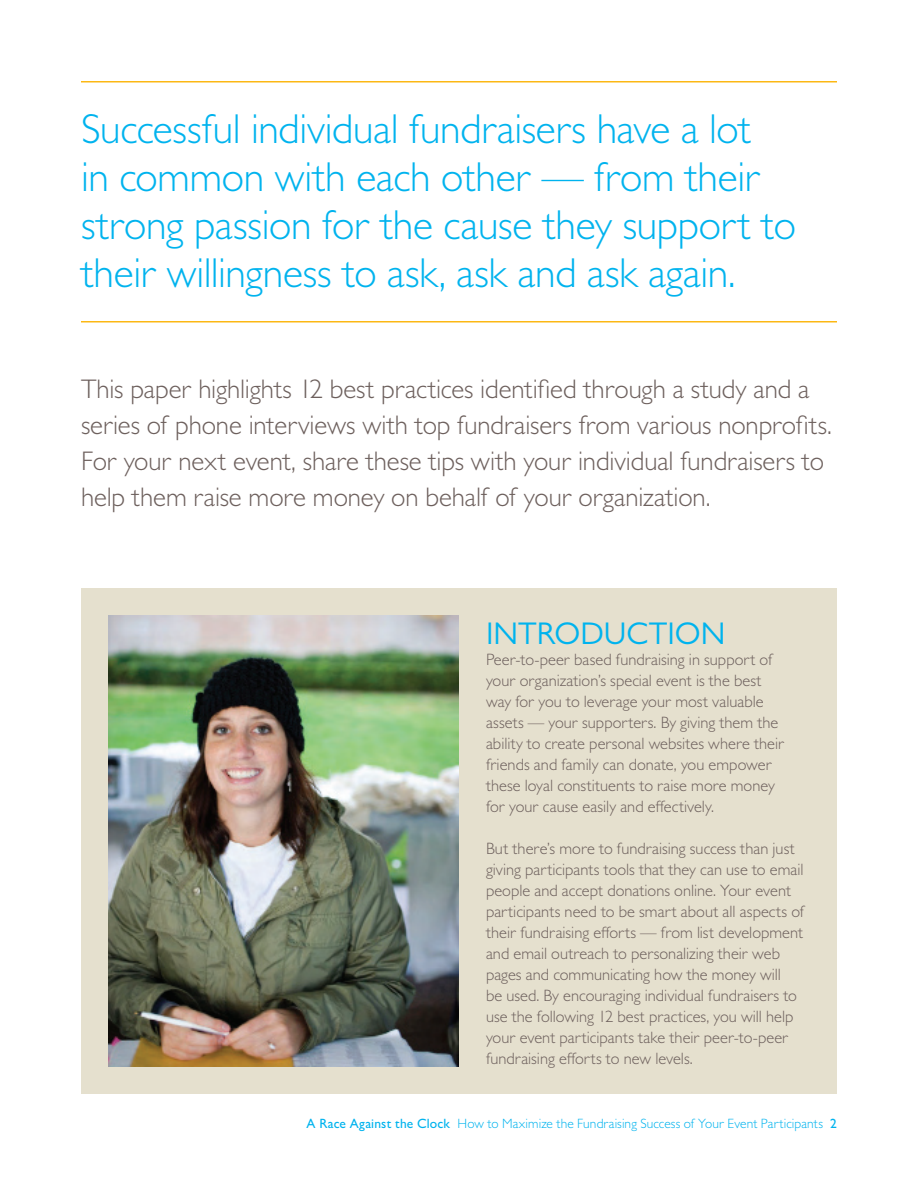
<style>
.page{position:relative;width:918px;height:1188px;background:#fff}
.page>*{position:absolute;margin:0;border:0;box-sizing:border-box;transform-origin:0 0}
.t1{font:300 42px/48px "Gill Sans MT Pro";letter-spacing:-.01em;color:#00b3ee}
.t2{font:31.5px "Gill Sans MT Pro";color:#00b3ee}
.t3{font:300 27px/36px "Gill Sans MT Pro";letter-spacing:-.005em;color:#6d605d}
.t4{font:300 16.5px/21px "Gill Sans MT Pro";color:#6d605d}
.t5{font:300 13.5px "Gill Sans MT Pro";letter-spacing:.01em;color:#00b3ee}
.s1{font-weight:500}
</style>
<div class="page">
<div style="left:81px;top:588px;width:756px;height:506px;background:#e5e0ce"></div>
<hr style="left:81px;top:81px;width:756px;height:1px;background:#fcb814">
<hr style="left:81px;top:321px;width:756px;height:1px;background:#fcb814">
<img style="left:108px;top:615px;width:351px;height:451px">
<h1 class="t1" style="left:81px;top:104px;width:716px">Successful individual fundraisers have a lot<br>in common with each other — from their strong passion for the cause they support to their willingness to ask, ask and ask again.</h1>
<p class="t3" style="left:81px;top:370px;width:753px">This paper highlights 12 best practices identified through a study and a series of phone interviews with top fundraisers from various nonprofits.<br>For your next event, share these tips with your individual fundraisers to help them raise more money on behalf of your organization.</p>
<h2 class="t2" style="left:486px;top:614px;width:241px">INTRODUCTION</h2>
<p class="t4" style="left:486px;top:648px;width:300px">Peer-to-peer based fundraising in support of your organization’s special event is the best way for you to leverage your most valuable assets — your supporters. By giving them the ability to create personal websites where their friends and family can donate, you empower these loyal constituents to raise more money for your cause easily and effectively.</p>
<p class="t4" style="left:486px;top:837px;width:320px">But there’s more to fundraising success than just giving participants tools that they can use to email people and accept donations online. Your event participants need to be smart about all aspects of their fundraising efforts — from list development and email outreach to personalizing their web pages and communicating how the money will<br>be used. By encouraging individual fundraisers to use the following 12 best practices, you will help your event participants take their peer-to-peer fundraising efforts to new levels.</p>
<p class="t5" style="left:307px;top:1115px;width:532px"><span class="s1">A Race Against the Clock</span> How to Maximize the Fundraising Success of Your Event Participants <span class="s1">2</span></p>
</div>
